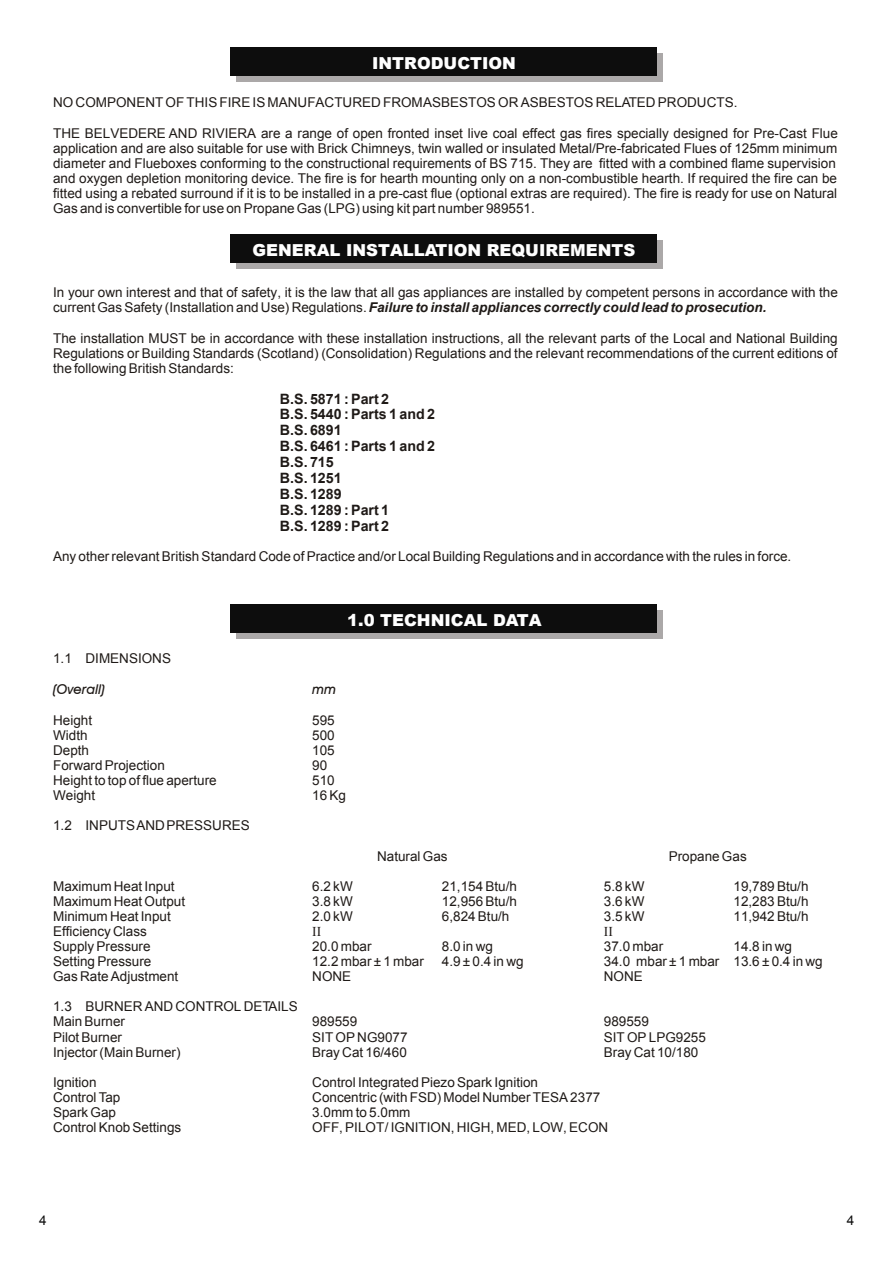
<style>
.page{position:relative;width:894px;height:1263px;background:#fff}
.page>*{position:absolute;margin:0;border:0;box-sizing:border-box;transform-origin:0 0}
.t1{font:900 16.5px "Arial";color:#fff}
.t2{font:700 14.25px/15.9px "Arial";color:#1f1a17}
.t3{font:13.5px/15.1px "Arial";color:#1f1a17}
.t4{font:italic 13.5px "Avant Garde Md BT";color:#1f1a17}
.t5{font:13.5px "Times New Roman";color:#1f1a17}
.t6{font:13.5px "Arial";color:#0d0d0d}
.s1{font-weight:700;font-style:italic}
</style>
<div class="page">
<div style="left:237px;top:241px;width:426px;height:28px;background:linear-gradient(to right,#aba8a8,#aba8a8)"></div>
<div style="left:230px;top:234px;width:426px;height:28px;background:#0d0d0d"></div>
<div style="left:237px;top:54px;width:426px;height:28px;background:linear-gradient(to right,#aba8a8,#aba8a8)"></div>
<div style="left:230px;top:47px;width:426px;height:28px;background:#0d0d0d"></div>
<div style="left:237px;top:611px;width:426px;height:28px;background:linear-gradient(to right,#aba8a8,#aba8a8)"></div>
<div style="left:230px;top:604px;width:426px;height:28px;background:#0d0d0d"></div>
<p class="t1" style="left:372px;top:57px;width:145px">INTRODUCTION</p>
<p class="t3" style="left:53px;top:96px;width:686px">NO COMPONENT OF THIS FIRE IS MANUFACTURED FROM ASBESTOS OR ASBESTOS RELATED PRODUCTS.</p>
<p class="t3" style="left:53px;top:126px;width:786px">THE BELVEDERE AND RIVIERA are a range of open fronted inset live coal effect gas fires specially designed for Pre-Cast Flue application and are also suitable for use with Brick Chimneys, twin walled or insulated Metal/Pre-fabricated Flues of 125mm minimum diameter and Flueboxes conforming to the constructional requirements of BS 715. They are fitted with a combined flame supervision and oxygen depletion monitoring device. The fire is for hearth mounting only on a non-combustible hearth. If required the fire can be fitted using a rebated surround if it is to be installed in a pre-cast flue (optional extras are required). The fire is ready for use on Natural Gas and is convertible for use on Propane Gas (LPG) using kit part number 989551.</p>
<p class="t1" style="left:253px;top:244px;width:384px">GENERAL INSTALLATION REQUIREMENTS</p>
<p class="t3" style="left:53px;top:286px;width:786px">In your own interest and that of safety, it is the law that all gas appliances are installed by competent persons in accordance with the current Gas Safety (Installation and Use) Regulations. <span class="s1">Failure to install appliances correctly could lead to prosecution.</span></p>
<p class="t3" style="left:53px;top:331px;width:786px;text-align:justify">The installation MUST be in accordance with these installation instructions, all the relevant parts of the Local and National Building Regulations or Building Standards (Scotland) (Consolidation) Regulations and the relevant recommendations of the current editions of the following British Standards:</p>
<p class="t2" style="left:280px;top:392px;width:157px">B.S. 5871 : Part 2<br>B.S. 5440 : Parts 1 and 2<br>B.S. 6891<br>B.S. 6461 : Parts 1 and 2<br>B.S. 715<br>B.S. 1251<br>B.S. 1289<br>B.S. 1289 : Part 1<br>B.S. 1289 : Part 2</p>
<p class="t3" style="left:53px;top:550px;width:740px">Any other relevant British Standard Code of Practice and/or Local Building Regulations and in accordance with the rules in force.</p>
<p class="t1" style="left:347px;top:614px;width:196px">1.0 TECHNICAL DATA</p>
<p class="t3" style="left:53px;top:652px;width:119px">1.1 DIMENSIONS</p>
<p class="t4" style="left:53px;top:684px;width:53px">(Overall)</p>
<p class="t4" style="left:312px;top:684px;width:25px">mm</p>
<p class="t3" style="left:53px;top:714px;width:41px">Height</p>
<p class="t3" style="left:312px;top:714px;width:24px">595</p>
<p class="t3" style="left:53px;top:729px;width:36px">Width</p>
<p class="t3" style="left:312px;top:729px;width:24px">500</p>
<p class="t3" style="left:53px;top:744px;width:38px">Depth</p>
<p class="t3" style="left:312px;top:744px;width:24px">105</p>
<p class="t3" style="left:53px;top:759px;width:113px">Forward Projection</p>
<p class="t3" style="left:312px;top:759px;width:17px">90</p>
<p class="t3" style="left:53px;top:774px;width:165px">Height to top of flue aperture</p>
<p class="t3" style="left:312px;top:774px;width:24px">510</p>
<p class="t3" style="left:53px;top:789px;width:44px">Weight</p>
<p class="t3" style="left:312px;top:789px;width:35px">16 Kg</p>
<p class="t3" style="left:53px;top:819px;width:198px">1.2 INPUTS AND PRESSURES</p>
<p class="t3" style="left:377px;top:849px;width:72px">Natural Gas</p>
<p class="t3" style="left:669px;top:849px;width:80px">Propane Gas</p>
<p class="t3" style="left:53px;top:880px;width:123px">Maximum Heat Input</p>
<p class="t3" style="left:312px;top:880px;width:42px">6.2 kW</p>
<p class="t3" style="left:442px;top:880px;width:77px">21,154 Btu/h</p>
<p class="t3" style="left:604px;top:880px;width:42px">5.8 kW</p>
<p class="t3" style="left:734px;top:880px;width:77px">19,789 Btu/h</p>
<p class="t3" style="left:53px;top:895px;width:134px">Maximum Heat Output</p>
<p class="t3" style="left:312px;top:895px;width:42px">3.8 kW</p>
<p class="t3" style="left:442px;top:895px;width:77px">12,956 Btu/h</p>
<p class="t3" style="left:604px;top:895px;width:42px">3.6 kW</p>
<p class="t3" style="left:734px;top:895px;width:77px">12,283 Btu/h</p>
<p class="t3" style="left:53px;top:910px;width:119px">Minimum Heat Input</p>
<p class="t3" style="left:312px;top:910px;width:42px">2.0 kW</p>
<p class="t3" style="left:442px;top:910px;width:69px">6,824 Btu/h</p>
<p class="t3" style="left:604px;top:910px;width:42px">3.5 kW</p>
<p class="t3" style="left:734px;top:910px;width:77px">11,942 Btu/h</p>
<p class="t3" style="left:53px;top:925px;width:95px">Efficiency Class</p>
<p class="t5" style="left:312px;top:927px;width:10px">II</p>
<p class="t5" style="left:604px;top:927px;width:10px">II</p>
<p class="t3" style="left:53px;top:940px;width:99px">Supply Pressure</p>
<p class="t3" style="left:312px;top:940px;width:61px">20.0 mbar</p>
<p class="t3" style="left:442px;top:940px;width:53px">8.0 in wg</p>
<p class="t3" style="left:604px;top:940px;width:61px">37.0 mbar</p>
<p class="t3" style="left:734px;top:940px;width:60px">14.8 in wg</p>
<p class="t3" style="left:53px;top:955px;width:100px">Setting Pressure</p>
<p class="t3" style="left:312px;top:955px;width:113px">12.2 mbar ± 1 mbar</p>
<p class="t3" style="left:442px;top:955px;width:83px">4.9 ± 0.4 in wg</p>
<p class="t3" style="left:604px;top:955px;width:220px">34.0 mbar ± 1 mbar 13.6 ± 0.4 in wg</p>
<p class="t3" style="left:53px;top:970px;width:127px">Gas Rate Adjustment</p>
<p class="t3" style="left:312px;top:970px;width:41px">NONE</p>
<p class="t3" style="left:604px;top:970px;width:41px">NONE</p>
<p class="t3" style="left:53px;top:1000px;width:246px">1.3 BURNER AND CONTROL DETAILS<br>Main Burner</p>
<p class="t3" style="left:312px;top:1015px;width:47px">989559</p>
<p class="t3" style="left:604px;top:1015px;width:47px">989559</p>
<p class="t3" style="left:53px;top:1031px;width:71px">Pilot Burner</p>
<p class="t3" style="left:312px;top:1031px;width:97px">SIT OP NG9077</p>
<p class="t3" style="left:604px;top:1031px;width:104px">SIT OP LPG9255</p>
<p class="t3" style="left:53px;top:1046px;width:129px">Injector (Main Burner)</p>
<p class="t3" style="left:312px;top:1046px;width:96px">Bray Cat 16/460</p>
<p class="t3" style="left:604px;top:1046px;width:96px">Bray Cat 10/180</p>
<p class="t3" style="left:53px;top:1076px;width:45px">Ignition</p>
<p class="t3" style="left:312px;top:1076px;width:227px">Control Integrated Piezo Spark Ignition</p>
<p class="t3" style="left:53px;top:1091px;width:69px">Control Tap</p>
<p class="t3" style="left:312px;top:1091px;width:290px">Concentric (with FSD) Model Number TESA 2377</p>
<p class="t3" style="left:53px;top:1106px;width:65px">Spark Gap</p>
<p class="t3" style="left:312px;top:1106px;width:100px">3.0mm to 5.0mm</p>
<p class="t3" style="left:53px;top:1121px;width:130px">Control Knob Settings</p>
<p class="t3" style="left:312px;top:1121px;width:298px">OFF, PILOT / IGNITION, HIGH, MED, LOW, ECON</p>
<p class="t6" style="left:39px;top:1216px;width:9px">4</p>
<p class="t6" style="left:847px;top:1216px;width:9px">4</p>
</div>
